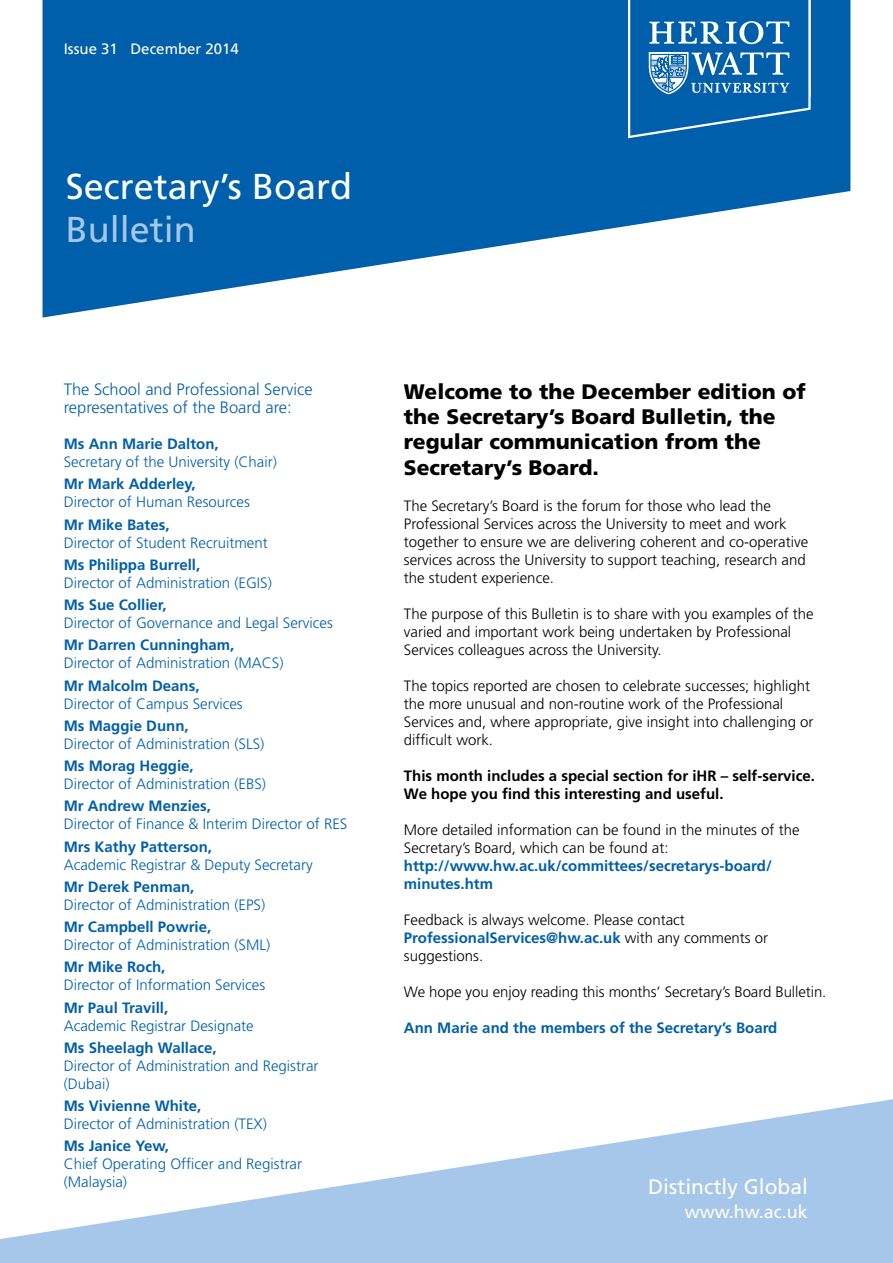
<style>
.page{position:relative;width:893px;height:1263px;background:#fff}
.page>*{position:absolute;margin:0;border:0;box-sizing:border-box;transform-origin:0 0}
.t1{font:36px "Frutiger";color:#fff}
.t2{font:36px "Frutiger";color:#a6c7ea}
.t3{font:900 21px/25.2px "Frutiger";color:#000}
.t4{font:21px "Frutiger";color:#fff}
.t5{font:18px "Frutiger";color:#fff}
.t6{font:300 16.5px/18px "Frutiger";color:#005faa}
.t7{font:300 15px/18px "Frutiger";color:#000}
.t8{font:300 15px/18px "Frutiger";color:#005faa}
.t9{font:700 15px/18px "Frutiger";color:#005faa}
.t10{font:700 15px/18px "Frutiger";color:#000}
.t11{font:15px "Frutiger";color:#fff}
.s1{font-weight:700;color:#005faa}
</style>
<div class="page">
<svg style="left:43px;top:0;width:807px;height:318px;fill:#005faa"></svg>
<svg style="left:626px;top:0;width:187px;height:141px;background:#2576b6"></svg>
<svg style="left:0;top:1099px;width:893px;height:164px;fill:#a6c7ea"></svg>
<p class="t11" style="left:64px;top:40px;width:177px">Issue 31 December 2014</p>
<h1 class="t1" style="left:66px;top:165px;width:288px">Secretary’s Board</h1>
<h1 class="t2" style="left:66px;top:209px;width:132px">Bulletin</h1>
<p class="t6" style="left:64px;top:381px;width:251px">The School and Professional Service representatives of the Board are:</p>
<p class="t9" style="left:64px;top:435px;width:157px">Ms Ann Marie Dalton,</p>
<p class="t8" style="left:64px;top:453px;width:215px">Secretary of the University (Chair)</p>
<p class="t9" style="left:64px;top:475px;width:133px">Mr Mark Adderley,</p>
<p class="t8" style="left:64px;top:493px;width:188px">Director of Human Resources</p>
<p class="t9" style="left:64px;top:515px;width:107px">Mr Mike Bates,</p>
<p class="t8" style="left:64px;top:534px;width:205px">Director of Student Recruitment</p>
<p class="t9" style="left:64px;top:556px;width:138px">Ms Philippa Burrell,</p>
<p class="t8" style="left:64px;top:574px;width:210px">Director of Administration (EGIS)</p>
<p class="t9" style="left:64px;top:596px;width:104px">Ms Sue Collier,</p>
<p class="t8" style="left:64px;top:614px;width:271px">Director of Governance and Legal Services</p>
<p class="t9" style="left:64px;top:636px;width:172px">Mr Darren Cunningham,</p>
<p class="t8" style="left:64px;top:654px;width:221px">Director of Administration (MACS)</p>
<p class="t9" style="left:64px;top:676px;width:137px">Mr Malcolm Deans,</p>
<p class="t8" style="left:64px;top:695px;width:180px">Director of Campus Services</p>
<p class="t9" style="left:64px;top:717px;width:126px">Ms Maggie Dunn,</p>
<p class="t8" style="left:64px;top:735px;width:202px">Director of Administration (SLS)</p>
<p class="t9" style="left:64px;top:757px;width:132px">Ms Morag Heggie,</p>
<p class="t8" style="left:64px;top:775px;width:204px">Director of Administration (EBS)</p>
<p class="t9" style="left:64px;top:797px;width:149px">Mr Andrew Menzies,</p>
<p class="t8" style="left:64px;top:815px;width:285px">Director of Finance &amp; Interim Director of RES</p>
<p class="t9" style="left:64px;top:837px;width:150px">Mrs Kathy Patterson,</p>
<p class="t8" style="left:64px;top:856px;width:250px">Academic Registrar &amp; Deputy Secretary</p>
<p class="t9" style="left:64px;top:878px;width:132px">Mr Derek Penman,</p>
<p class="t8" style="left:64px;top:896px;width:203px">Director of Administration (EPS)</p>
<p class="t9" style="left:64px;top:918px;width:149px">Mr Campbell Powrie,</p>
<p class="t8" style="left:64px;top:936px;width:208px">Director of Administration (SML)</p>
<p class="t9" style="left:64px;top:958px;width:103px">Mr Mike Roch,</p>
<p class="t8" style="left:64px;top:976px;width:203px">Director of Information Services</p>
<p class="t9" style="left:64px;top:998px;width:106px">Mr Paul Travill,</p>
<p class="t8" style="left:64px;top:1017px;width:192px">Academic Registrar Designate</p>
<p class="t9" style="left:64px;top:1039px;width:154px">Ms Sheelagh Wallace,</p>
<p class="t8" style="left:64px;top:1057px;width:256px">Director of Administration and Registrar (Dubai)</p>
<p class="t9" style="left:64px;top:1097px;width:139px">Ms Vivienne White,</p>
<p class="t8" style="left:64px;top:1115px;width:205px">Director of Administration (TEX)</p>
<p class="t9" style="left:64px;top:1137px;width:107px">Ms Janice Yew,</p>
<p class="t8" style="left:64px;top:1155px;width:240px">Chief Operating Officer and Registrar (Malaysia)</p>
<h2 class="t3" style="left:404px;top:379px;width:403px">Welcome to the December edition of the Secretary’s Board Bulletin, the regular communication from the<br>Secretary’s Board.</h2>
<p class="t7" style="left:404px;top:497px;width:406px">The Secretary’s Board is the forum for those who lead the Professional Services across the University to meet and work together to ensure we are delivering coherent and co-operative services across the University to support teaching, research and the student experience.</p>
<p class="t7" style="left:404px;top:605px;width:411px">The purpose of this Bulletin is to share with you examples of the varied and important work being undertaken by Professional<br>Services colleagues across the University.</p>
<p class="t7" style="left:404px;top:677px;width:411px">The topics reported are chosen to celebrate successes; highlight the more unusual and non-routine work of the Professional Services and, where appropriate, give insight into challenging or difficult work.</p>
<p class="t10" style="left:404px;top:766px;width:412px">This month includes a special section for iHR – self-service.<br>We hope you find this interesting and useful.</p>
<p class="t7" style="left:404px;top:821px;width:397px">More detailed information can be found in the minutes of the<br>Secretary’s Board, which can be found at:</p>
<p class="t9" style="left:404px;top:856px;width:369px">http://www.hw.ac.uk/committees/secretarys-board/ minutes.htm</p>
<p class="t7" style="left:404px;top:911px;width:366px">Feedback is always welcome. Please contact<br><span class="s1">ProfessionalServices@hw.ac.uk</span> with any comments or suggestions.</p>
<p class="t7" style="left:404px;top:983px;width:424px">We hope you enjoy reading this months’ Secretary’s Board Bulletin.</p>
<p class="t9" style="left:404px;top:1018px;width:375px">Ann Marie and the members of the Secretary’s Board</p>
<h2 class="t4" style="left:648px;top:1174px;width:161px">Distinctly Global</h2>
<p class="t5" style="left:685px;top:1201px;width:125px">www.hw.ac.uk</p>
</div>
